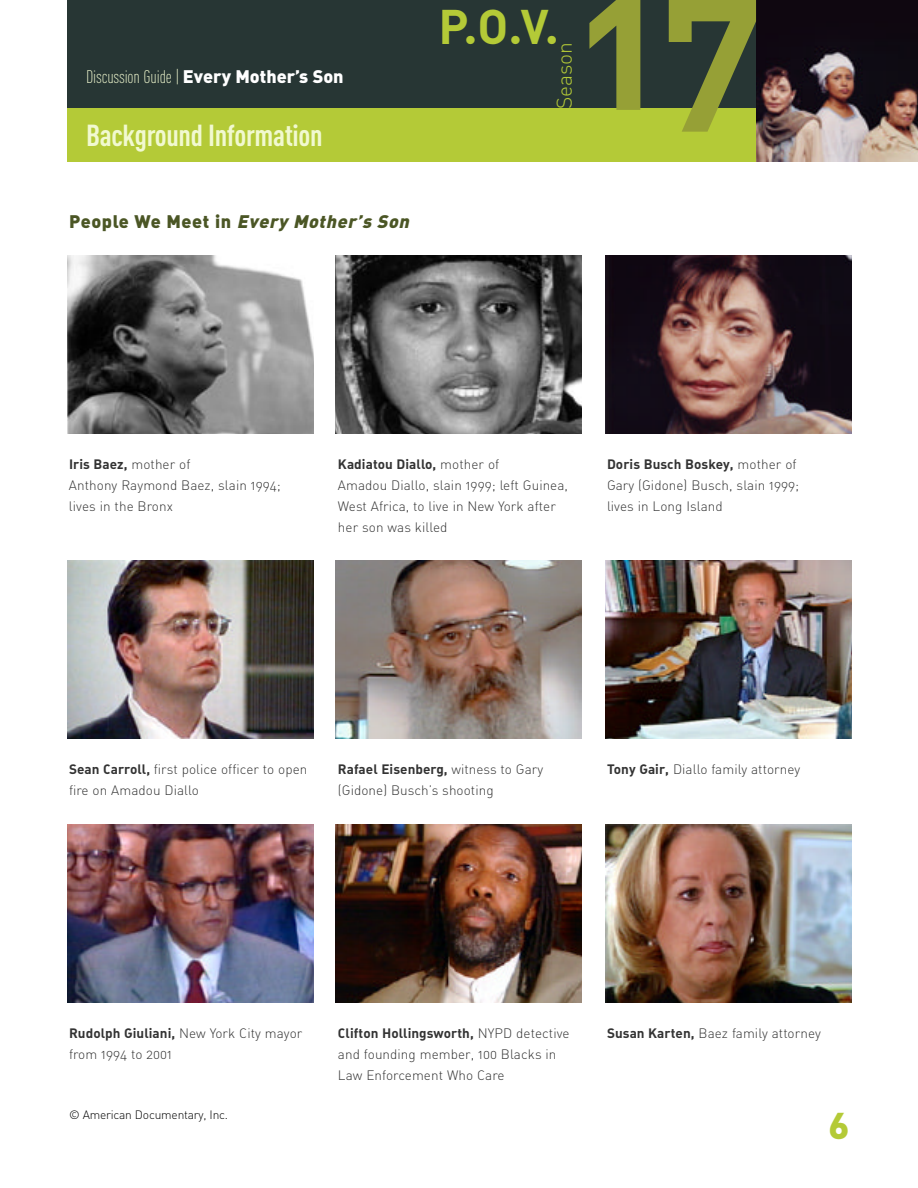
<style>
.page{position:relative;width:918px;height:1188px;background:#fff}
.page>*{position:absolute;margin:0;border:0;box-sizing:border-box;transform-origin:0 0}
.t1{font:184.5px "DIN Bold Alternate";color:#96a036}
.t2{font:48px "DIN Bold Alternate";color:#b4ca37}
.t3{font:36px "DIN Black Alternate";color:#b4ca37}
.t4{font:30px "DIN Cond Bold Alternate";letter-spacing:-.01em;color:#f1f9d0}
.t5{font:21px "DIN Light Alternate";color:#b4ca37}
.t6{font:18px "DIN Cond Light Alternate";letter-spacing:-.01em;color:#f1f9d0}
.t7{font:italic 18px "DIN Black Alternate";color:#4b5625}
.t8{font:13.5px/21px "DIN Light Alternate";letter-spacing:.005em;color:#333}
.t9{font:13.5px "DIN Bold Alternate";letter-spacing:.005em;color:#333}
.t10{font:12px "DIN Light Alternate";letter-spacing:-.015em;color:#000}
.s1{font-family:"DIN Black Alternate";color:#fff}
.s2{font-style:normal}
.s3{font-family:"DIN Light Alternate"}
.s4{font-family:"DIN Bold Alternate"}
</style>
<div class="page">
<div style="left:68px;top:0;width:850px;height:108px;background:#273634"></div>
<div style="left:68px;top:108px;width:850px;height:54px;background:#b4ca37"></div>
<img style="left:756px;top:0;width:162px;height:162px">
<img style="left:68px;top:255px;width:245px;height:178px">
<img style="left:336px;top:255px;width:246px;height:178px">
<img style="left:605px;top:255px;width:246px;height:178px">
<img style="left:68px;top:560px;width:245px;height:178px">
<img style="left:336px;top:560px;width:246px;height:178px">
<img style="left:605px;top:560px;width:246px;height:178px">
<img style="left:68px;top:824px;width:245px;height:178px">
<img style="left:336px;top:824px;width:246px;height:178px">
<img style="left:605px;top:824px;width:246px;height:178px">
<h3 class="t6" style="left:86px;top:66px;width:259px">Discussion Guide | <span class="s1">Every Mother’s Son</span></h3>
<h3 class="t4" style="left:86px;top:117px;width:238px">Background Information</h3>
<h3 class="t7" style="left:69px;top:209px;width:346px"><span class="s2">P e o p l e We M e e t i n</span> Every Mother’s Son</h3>
<h2 class="t2" style="left:439px;top:-5px;width:122px">P.O.V.</h2>
<h3 class="t5" style="left:551px;top:109px;width:69px;rotate:-90deg">Season</h3>
<h1 class="t1" style="left:580px;top:-77px;width:184px">17</h1>
<p class="t9" style="left:69px;top:455px;width:123px">Iris Baez, <span class="s3">mother of</span></p>
<p class="t8" style="left:69px;top:474px;width:213px">Anthony Raymond Baez, slain 1994; lives in the Bronx</p>
<p class="t9" style="left:338px;top:455px;width:163px">Kadiatou Diallo, <span class="s3">mother of</span></p>
<p class="t8" style="left:338px;top:474px;width:232px">Amadou Diallo, slain 1999; left Guinea,<br>West Africa, to live in New York after her son was killed</p>
<p class="t9" style="left:607px;top:455px;width:191px">Doris Busch Boskey, <span class="s3">mother of</span></p>
<p class="t8" style="left:607px;top:474px;width:194px">Gary (Gidone) Busch, slain 1999; lives in Long Island</p>
<p class="t8" style="left:69px;top:759px;width:240px"><span class="s4">Sean Carroll,</span> first police officer to open fire on Amadou Diallo</p>
<p class="t9" style="left:338px;top:760px;width:207px">Rafael Eisenberg, <span class="s3">witness to Gary</span></p>
<p class="t8" style="left:338px;top:780px;width:157px">(Gidone) Busch’s shooting</p>
<p class="t8" style="left:607px;top:759px;width:195px"><span class="s4">Tony Gair,</span> Diallo family attorney</p>
<p class="t9" style="left:69px;top:1024px;width:235px">Rudolph Giuliani, <span class="s3">New York City mayor</span></p>
<p class="t8" style="left:69px;top:1044px;width:104px">from 1994 to 2001</p>
<p class="t9" style="left:338px;top:1024px;width:233px">Clifton Hollingsworth, <span class="s3">NYPD detective</span></p>
<p class="t8" style="left:338px;top:1044px;width:220px">and founding member, 100 Blacks in<br>Law Enforcement Who Care</p>
<p class="t8" style="left:607px;top:1023px;width:215px"><span class="s4">Susan Karten,</span> Baez family attorney</p>
<p class="t10" style="left:69px;top:1108px;width:161px">© American Documentary, Inc.</p>
<h3 class="t3" style="left:829px;top:1102px;width:22px">6</h3>
</div>
